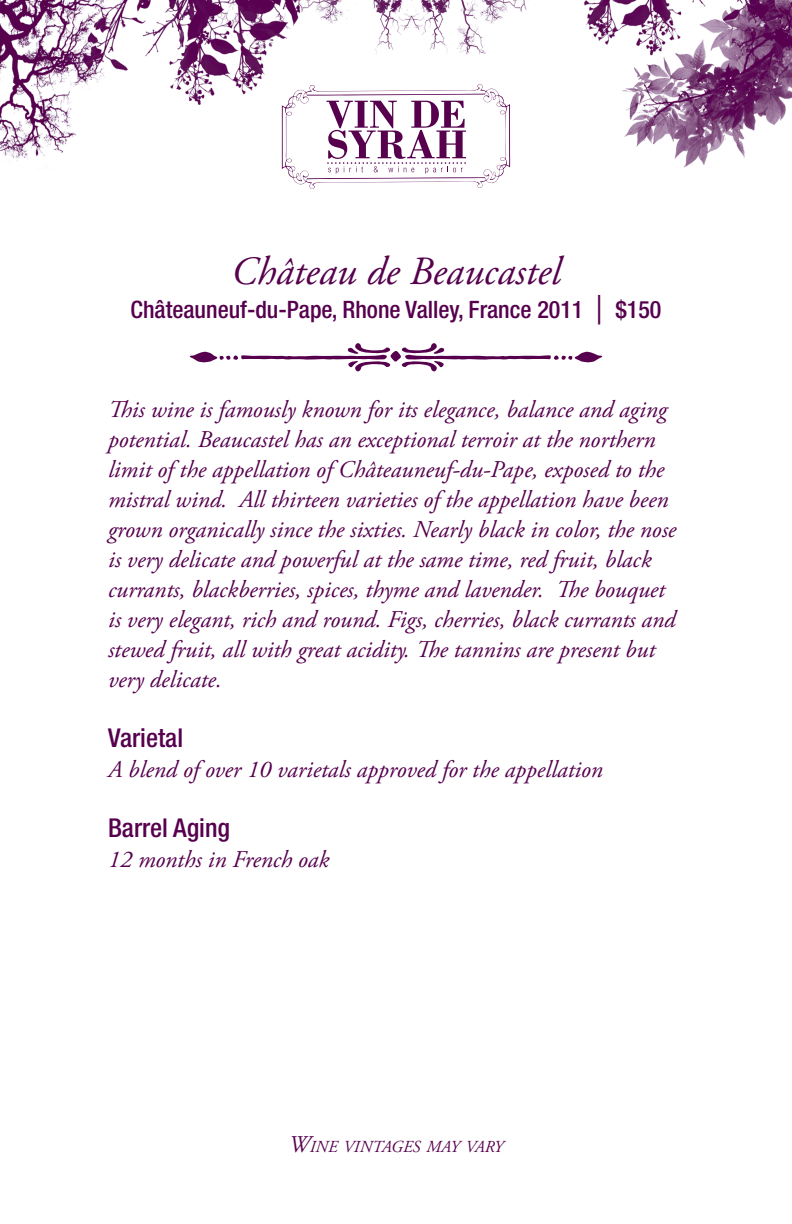
<style>
.page{position:relative;width:792px;height:1224px;background:#fff}
.page>*{position:absolute;margin:0;border:0;box-sizing:border-box;transform-origin:0 0}
.t1{font:italic 40px "Adobe Garamond Pro";color:#56004e}
.t2{font:500 condensed 26px "Helvetica Neue LT Std";color:#56004e}
.t3{font:italic 24px/30px "Adobe Garamond Pro";color:#56004e}
.t4{font:500 condensed 24px "Helvetica Neue LT Std";color:#56004e}
.t5{font:italic 16.8px "Adobe Garamond Pro";color:#56004e}
.s1{font-weight:300;font-size:40px}
.s2{font-size:24px}
</style>
<div class="page">
<img style="left:0;top:0;width:792px;height:169px">
<svg style="left:282px;top:84px;width:228px;height:105px"></svg>
<p class="t1" style="left:231px;top:248px;width:331px">Château de Beaucastel</p>
<p class="t4" style="left:131px;top:296px;width:532px">Châteauneuf-du-Pape, Rhone Valley, France 2011 <span class="s1">|</span> $150</p>
<p class="t3" style="left:108px;top:395px;width:570px">This wine is famously known for its elegance, balance and aging potential. Beaucastel has an exceptional terroir at the northern limit of the appellation of Châteauneuf-du-Pape, exposed to the mistral wind. All thirteen varieties of the appellation have been grown organically since the sixties. Nearly black in color, the nose is very delicate and powerful at the same time, red fruit, black currants, blackberries, spices, thyme and lavender. The bouquet is very elegant, rich and round. Figs, cherries, black currants and stewed fruit, all with great acidity. The tannins are present but very delicate.</p>
<p class="t2" style="left:108px;top:723px;width:77px">Varietal</p>
<p class="t3" style="left:108px;top:755px;width:496px">A blend of over 10 varietals approved for the appellation</p>
<p class="t2" style="left:108px;top:813px;width:124px">Barrel Aging</p>
<p class="t3" style="left:108px;top:845px;width:223px">12 months in French oak</p>
<p class="t5" style="left:289px;top:1137px;width:216px"><span class="s2">W</span>INE VINTAGES MAY VARY</p>
</div>
